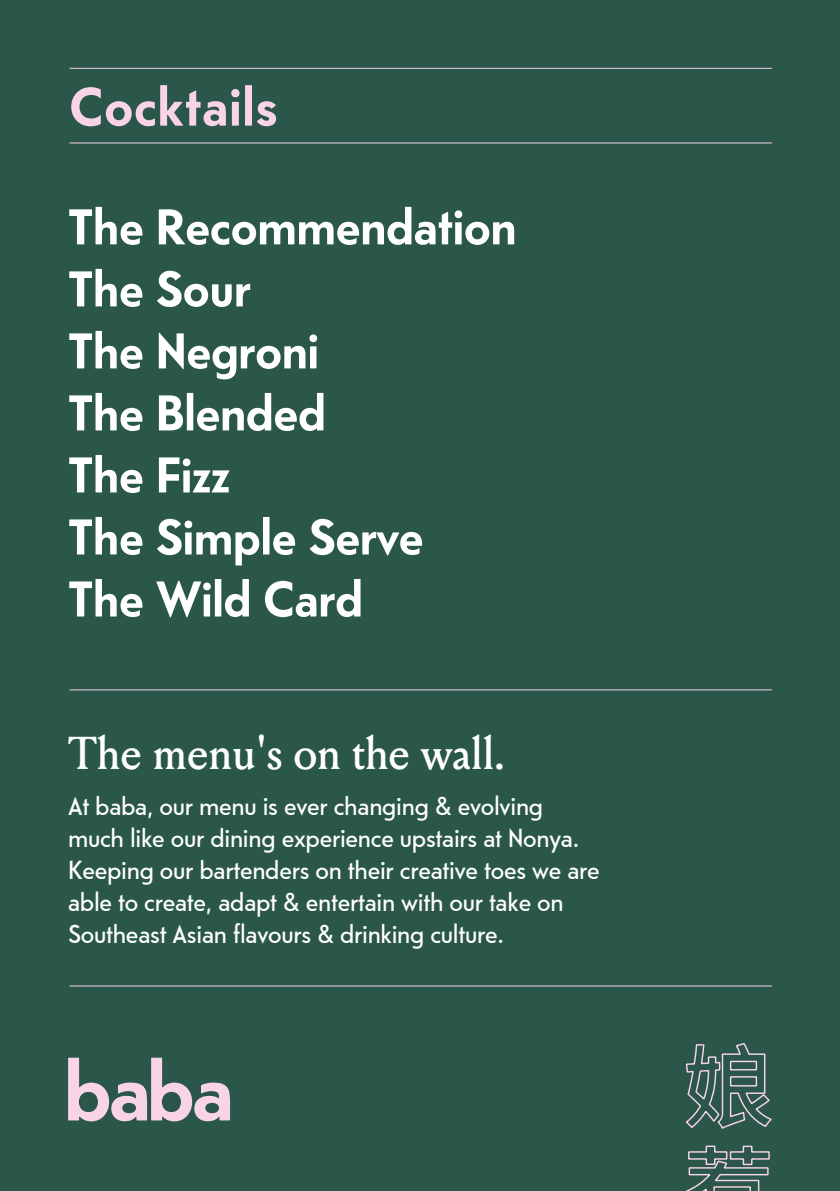
<style>
.page{position:relative;width:840px;height:1191px;background:#fff}
.page>*{position:absolute;margin:0;border:0;box-sizing:border-box;transform-origin:0 0}
.t1{font:700 54px "Telefon";letter-spacing:.02em;color:#f9d4e7}
.t2{font:700 50px/62px "Telefon";color:#fff}
.t3{font:500 46px "Louize";letter-spacing:-.01em;color:#fff}
.t4{font:26px/32px "Telefon";letter-spacing:-.01em;color:#fff}
</style>
<div class="page">
<div style="left:0;top:0;width:839px;height:1191px;background:#2a574a"></div>
<svg style="left:686px;top:1145px;width:84px;height:46px"></svg>
<svg style="left:685px;top:1043px;width:87px;height:86px"></svg>
<svg style="left:68px;top:1057px;width:162px;height:64px"></svg>
<hr style="left:69px;top:143px;width:702px;height:1px;background:#f9d4e7">
<hr style="left:69px;top:68px;width:702px;height:1px;background:#f9d4e7">
<hr style="left:69px;top:689px;width:702px;height:1px;background:#f9d4e7">
<hr style="left:69px;top:985px;width:702px;height:1px;background:#f9d4e7">
<h1 class="t1" style="left:69px;top:75px;width:209px">Cocktails</h1>
<h2 class="t2" style="left:68px;top:196px;width:449px">The Recommendation<br>The Sour<br>The Negroni<br>The Blended<br>The Fizz<br>The Simple Serve<br>The Wild Card</h2>
<h3 class="t3" style="left:68px;top:720px;width:438px">The menu's on the wall.</h3>
<p class="t4" style="left:68px;top:790px;width:533px">At baba, our menu is ever changing &amp; evolving much like our dining experience upstairs at Nonya.<br>Keeping our bartenders on their creative toes we are able to create, adapt &amp; entertain with our take on Southeast Asian flavours &amp; drinking culture.</p>
</div>
